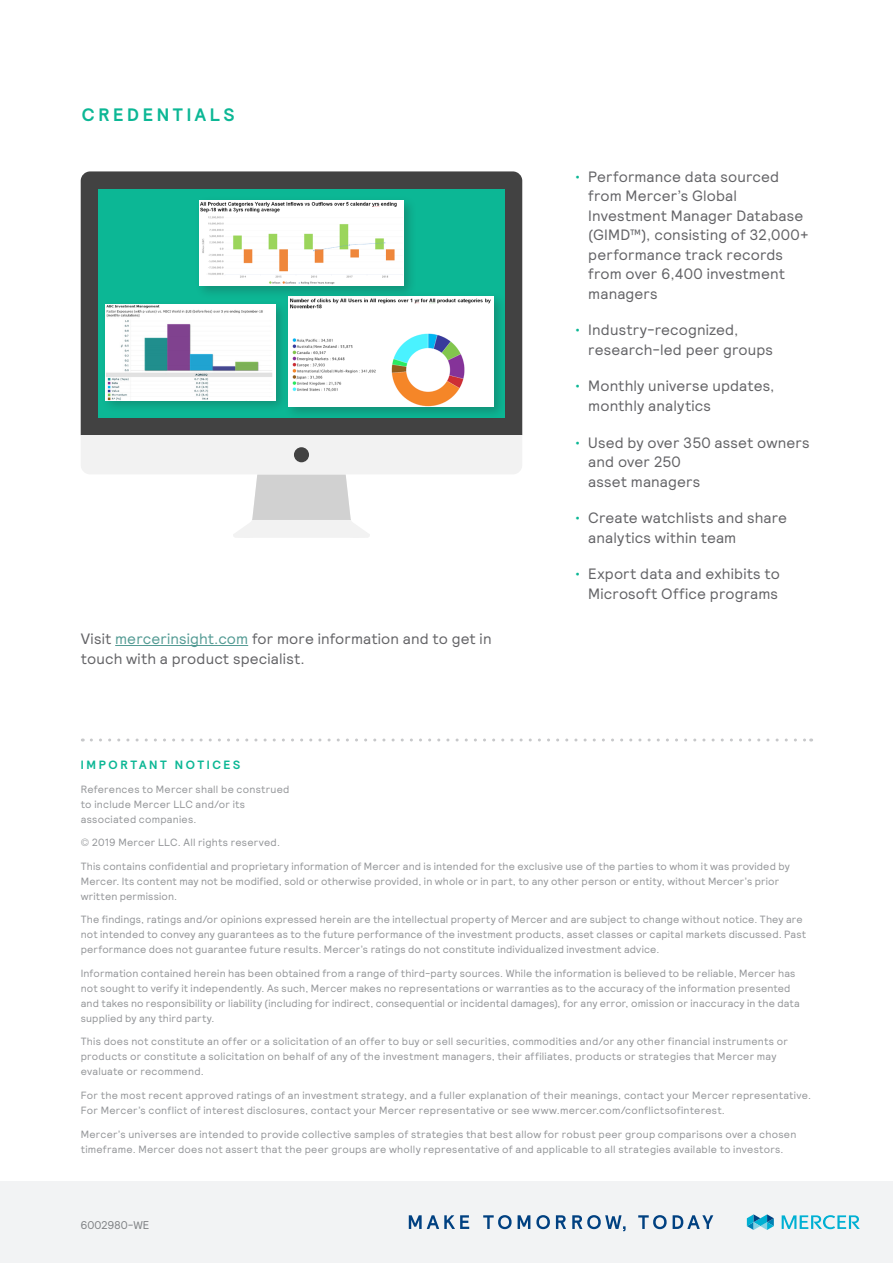
<style>
.page{position:relative;width:893px;height:1263px;background:#fff}
.page>*{position:absolute;margin:0;border:0;box-sizing:border-box;transform-origin:0 0}
.subheadline{font:700 18px "Relative";letter-spacing:.2em;color:#0cb795}
.body{font:15px/19.5px "Relative";letter-spacing:.01em;color:#636366}
.Small_Print{font:700 12px "Relative";letter-spacing:.22em;color:#0cb795}
.Copyright_Latin_Whit{font:11.25px "Relative";letter-spacing:-.015em;color:#808285}
.Small_Print-2{font:10.5px/15px "Relative";letter-spacing:.015em;color:#939598}
.s1{color:#549b94}
.s2{color:#0cb795}
</style>
<div class="page">
<div style="left:0;top:1182px;width:893px;height:81px;background:#f2f3f4"></div>
<svg style="left:747px;top:1214px;width:27px;height:16px"></svg>
<svg style="left:782px;top:1215px;width:78px;height:14px"></svg>
<svg style="left:409px;top:1215px;width:60px;height:14px"></svg>
<svg style="left:483px;top:1215px;width:29px;height:14px"></svg>
<svg style="left:518px;top:1215px;width:12px;height:14px"></svg>
<svg style="left:536px;top:1215px;width:14px;height:14px"></svg>
<svg style="left:556px;top:1215px;width:10px;height:14px"></svg>
<svg style="left:572px;top:1215px;width:54px;height:16px"></svg>
<svg style="left:638px;top:1215px;width:29px;height:14px"></svg>
<svg style="left:673px;top:1215px;width:40px;height:14px"></svg>
<hr style="left:115px;top:645px;width:133px;height:1px;background:#549b94">
<svg style="left:91px;top:738px;width:721px;height:3px"></svg>
<div style="left:81px;top:171px;width:441px;height:264px;background:#424242"></div>
<svg style="left:81px;top:435px;width:441px;height:103px"></svg>
<div style="left:98px;top:189px;width:407px;height:229px;background:#0cb795"></div>
<div style="left:294px;top:447px;width:15px;height:15px;background:#424242;border-radius:50%"></div>
<svg style="left:299px;top:176px;width:5px;height:4px"></svg>
<div style="left:284px;top:291px;width:223px;height:129px;background:#231f20;opacity:.25"></div>
<img style="left:289px;top:296px;width:204px;height:111px">
<div style="left:194px;top:196px;width:223px;height:103px;background:#231f20;opacity:.25"></div>
<img style="left:199px;top:201px;width:205px;height:85px">
<div style="left:101px;top:300px;width:187px;height:114px;background:#231f20;opacity:.25"></div>
<img style="left:105px;top:305px;width:170px;height:95px">
<p class="subheadline" style="left:82px;top:103px;width:154px">CREDENTIALS</p>
<p class="body" style="left:81px;top:628px;width:412px">Visit <span class="s1">mercerinsight.com</span> for more information and to get in touch with a product specialist.</p>
<p class="body" style="left:588px;top:166px;width:222px;text-indent:-14px"><span class="s2">•</span> Performance data sourced from Mercer’s Global<br>Investment Manager Database (GIMD™), consisting of 32,000+ performance track records from over 6,400 investment managers</p>
<p class="body" style="left:588px;top:320px;width:186px;text-indent:-14px"><span class="s2">•</span> Industry-recognized, research-led peer groups</p>
<p class="body" style="left:588px;top:376px;width:188px;text-indent:-14px"><span class="s2">•</span> Monthly universe updates, monthly analytics</p>
<p class="body" style="left:588px;top:432px;width:223px;text-indent:-14px"><span class="s2">•</span> Used by over 350 asset owners and over 250<br>asset managers</p>
<p class="body" style="left:588px;top:507px;width:200px;text-indent:-14px"><span class="s2">•</span> Create watchlists and share analytics within team</p>
<p class="body" style="left:575px;top:563px;width:207px;text-align:right"><span class="s2">•</span> Export data and exhibits to<br>Microsoft Office programs</p>
<p class="Small_Print" style="left:81px;top:757px;width:161px">IMPORTANT NOTICES</p>
<p class="Small_Print-2" style="left:81px;top:781px;width:210px">References to Mercer shall be construed to include Mercer LLC and/or its associated companies.</p>
<p class="Small_Print-2" style="left:81px;top:835px;width:201px">© 2019 Mercer LLC. All rights reserved.</p>
<p class="Small_Print-2" style="left:81px;top:858px;width:710px">This contains confidential and proprietary information of Mercer and is intended for the exclusive use of the parties to whom it was provided by<br>Mercer. Its content may not be modified, sold or otherwise provided, in whole or in part, to any other person or entity, without Mercer’s prior written permission.</p>
<p class="Small_Print-2" style="left:81px;top:912px;width:727px">The findings, ratings and/or opinions expressed herein are the intellectual property of Mercer and are subject to change without notice. They are not intended to convey any guarantees as to the future performance of the investment products, asset classes or capital markets discussed. Past performance does not guarantee future results. Mercer’s ratings do not constitute individualized investment advice.</p>
<p class="Small_Print-2" style="left:81px;top:965px;width:720px">Information contained herein has been obtained from a range of third-party sources. While the information is believed to be reliable, Mercer has not sought to verify it independently. As such, Mercer makes no representations or warranties as to the accuracy of the information presented and takes no responsibility or liability (including for indirect, consequential or incidental damages), for any error, omission or inaccuracy in the data supplied by any third party.</p>
<p class="Small_Print-2" style="left:81px;top:1034px;width:709px">This does not constitute an offer or a solicitation of an offer to buy or sell securities, commodities and/or any other financial instruments or products or constitute a solicitation on behalf of any of the investment managers, their affiliates, products or strategies that Mercer may evaluate or recommend.</p>
<p class="Small_Print-2" style="left:81px;top:1087px;width:732px">For the most recent approved ratings of an investment strategy, and a fuller explanation of their meanings, contact your Mercer representative.<br>For Mercer’s conflict of interest disclosures, contact your Mercer representative or see www.mercer.com/conflictsofinterest.</p>
<p class="Small_Print-2" style="left:81px;top:1126px;width:717px">Mercer’s universes are intended to provide collective samples of strategies that best allow for robust peer group comparisons over a chosen timeframe. Mercer does not assert that the peer groups are wholly representative of and applicable to all strategies available to investors.</p>
<p class="Copyright_Latin_Whit" style="left:80px;top:1217px;width:70px">6002980-WE</p>
</div>
